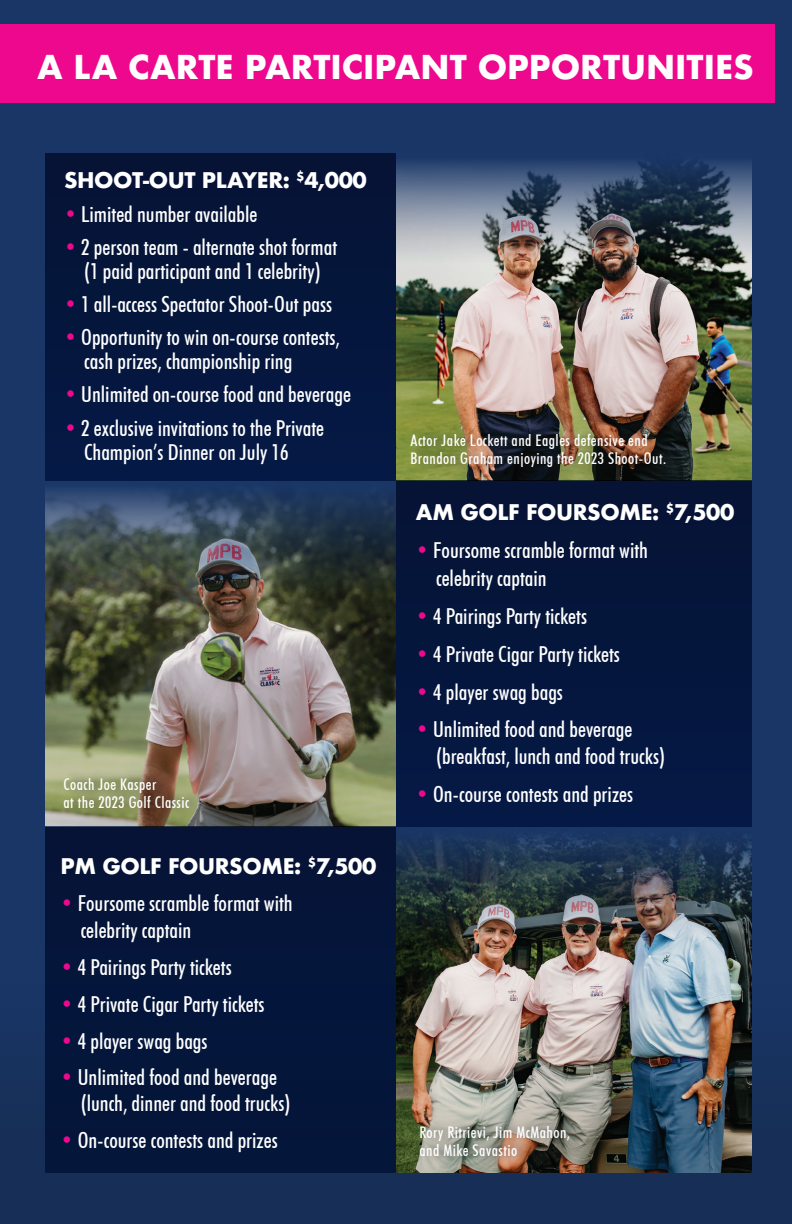
<style>
.page{position:relative;width:792px;height:1224px;background:#193667}
.page>*{position:absolute;margin:0;border:0;box-sizing:border-box;transform-origin:0 0}
.t1{font:700 32px "Futura";color:#fff}
.t2{font:500 condensed 22px/24px "Futura BT";color:#fff}
.t3{font:700 21px "Futura";letter-spacing:-.02em;color:#fff}
.t4{font:500 condensed 16px/18px "Futura BT";letter-spacing:.03em;color:#fff}
.s1{font-weight:400;font-stretch:normal;color:#ed088d}
</style>
<div class="page">
<img style="left:396px;top:161px;width:356px;height:320px">
<img style="left:45px;top:489px;width:351px;height:338px">
<img style="left:396px;top:836px;width:356px;height:148px">
<img style="left:0;top:984px;width:792px;height:240px">
<div style="left:45px;top:154px;width:351px;height:327px;background:#05163c"></div>
<div style="left:396px;top:481px;width:356px;height:346px;background:#05163c"></div>
<div style="left:45px;top:827px;width:351px;height:346px;background:#04153a"></div>
<div style="left:0;top:24px;width:775px;height:79px;background:#ed088d"></div>
<div style="left:410px;top:423px;width:275px;height:54px;background:#231f20;opacity:.3"></div>
<div style="left:63px;top:767px;width:145px;height:51px;background:#231f20;opacity:.3"></div>
<div style="left:419px;top:1115px;width:169px;height:51px;background:#231f20;opacity:.3"></div>
<h1 class="t1" style="left:37px;top:44px;width:718px">A LA CARTE PARTICIPANT OPPORTUNITIES</h1>
<p class="t3" style="left:64px;top:165px;width:304px">SHOOT-OUT PLAYER: <sup>$</sup>4,000</p>
<p class="t2" style="left:64px;top:202px;width:195px"><span class="s1">•</span> Limited number available</p>
<p class="t2" style="left:64px;top:235px;width:275px;text-align:center"><span class="s1">•</span> 2 person team - alternate shot format (1 paid participant and 1 celebrity)</p>
<p class="t2" style="left:64px;top:292px;width:270px"><span class="s1">•</span> 1 all-access Spectator Shoot-Out pass</p>
<p class="t2" style="left:84px;top:325px;width:257px;text-indent:-20px"><span class="s1">•</span> Opportunity to win on-course contests, cash prizes, championship ring</p>
<p class="t2" style="left:64px;top:382px;width:289px"><span class="s1">•</span> Unlimited on-course food and beverage</p>
<p class="t2" style="left:84px;top:416px;width:241px;text-indent:-20px"><span class="s1">•</span> 2 exclusive invitations to the Private<br>Champion’s Dinner on July 16</p>
<p class="t4" style="left:64px;top:775px;width:127px">Coach Joe Kasper<br>at the 2023 Golf Classic</p>
<p class="t3" style="left:61px;top:851px;width:317px">PM GOLF FOURSOME: <sup>$</sup>7,500</p>
<p class="t2" style="left:81px;top:889px;width:214px;line-height:27.8px;text-indent:-20px"><span class="s1">•</span> Foursome scramble format with celebrity captain</p>
<p class="t2" style="left:61px;top:955px;width:173px"><span class="s1">•</span> 4 Pairings Party tickets</p>
<p class="t2" style="left:61px;top:992px;width:205px"><span class="s1">•</span> 4 Private Cigar Party tickets</p>
<p class="t2" style="left:61px;top:1029px;width:149px"><span class="s1">•</span> 4 player swag bags</p>
<p class="t2" style="left:81px;top:1065px;width:211px;line-height:25.8px;text-indent:-20px"><span class="s1">•</span> Unlimited food and beverage (lunch, dinner and food trucks)</p>
<p class="t2" style="left:61px;top:1128px;width:219px"><span class="s1">•</span> On-course contests and prizes</p>
<p class="t4" style="left:411px;top:431px;width:257px">Actor Jake Lockett and Eagles defensive end<br>Brandon Graham enjoying the 2023 Shoot-Out.</p>
<p class="t3" style="left:416px;top:497px;width:320px">AM GOLF FOURSOME: <sup>$</sup>7,500</p>
<p class="t2" style="left:436px;top:535px;width:214px;line-height:28.8px;text-indent:-20px"><span class="s1">•</span> Foursome scramble format with celebrity captain</p>
<p class="t2" style="left:416px;top:604px;width:173px"><span class="s1">•</span> 4 Pairings Party tickets</p>
<p class="t2" style="left:416px;top:642px;width:205px"><span class="s1">•</span> 4 Private Cigar Party tickets</p>
<p class="t2" style="left:416px;top:680px;width:149px"><span class="s1">•</span> 4 player swag bags</p>
<p class="t2" style="left:436px;top:716px;width:231px;line-height:26.8px;text-indent:-20px"><span class="s1">•</span> Unlimited food and beverage (breakfast, lunch and food trucks)</p>
<p class="t2" style="left:416px;top:782px;width:219px"><span class="s1">•</span> On-course contests and prizes</p>
<p class="t4" style="left:419px;top:1123px;width:152px">Rory Ritrievi, Jim McMahon, and Mike Savastio</p>
</div>
